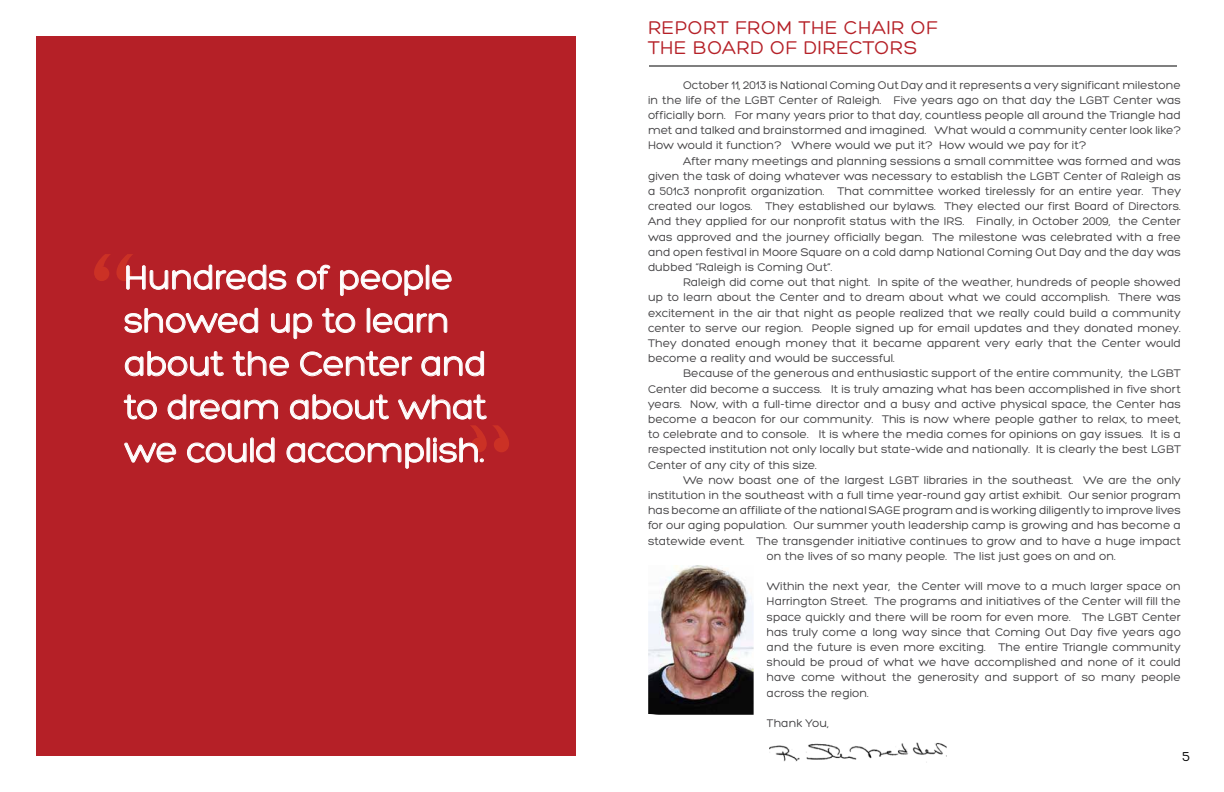
<style>
.page{position:relative;width:1224px;height:792px;background:#fff}
.page>*{position:absolute;margin:0;border:0;box-sizing:border-box;transform-origin:0 0}
.t1{font:700 97.2px "Novecentowide";color:#ed4b24}
.t2{font:36px/43.2px "Hero";letter-spacing:-.02em;color:#fff}
.t3{font:20px/20px "Hero";letter-spacing:.02em;color:#b52027}
.t4{font:14px "Hero";color:#000}
.t5{font:12px/15.2px "Hero";color:#414042;text-align:justify}
</style>
<div class="page">
<div style="left:1169px;top:737px;width:36px;height:36px;border:1px solid #fff;border-radius:50%"></div>
<div style="left:36px;top:36px;width:540px;height:720px;background:#b52027"></div>
<hr style="left:649px;top:66px;width:528px;height:1px;background:#000101">
<img style="left:769px;top:742px;width:178px;height:20px">
<img style="left:648px;top:565px;width:106px;height:150px">
<svg style="left:123px;top:264px;width:364px;height:205px"></svg>
<h1 class="t1" style="left:86px;top:228px;width:56px">“</h1>
<h2 class="t2" style="left:124px;top:256px;width:365px">Hundreds of people showed up to learn about the Center and to dream about what we could accomplish.</h2>
<h3 class="t3" style="left:648px;top:18px;width:292px">REPORT FROM THE CHAIR OF<br>THE BOARD OF DIRECTORS</h3>
<p class="t5" style="left:648px;top:77px;width:535px;text-indent:35px">October 11, 2013 is National Coming Out Day and it represents a very significant milestone in the life of the LGBT Center of Raleigh. Five years ago on that day the LGBT Center was officially born. For many years prior to that day, countless people all around the Triangle had met and talked and brainstormed and imagined. What would a community center look like?<br>How would it function? Where would we put it? How would we pay for it?</p>
<p class="t5" style="left:648px;top:153px;width:535px;text-indent:35px">After many meetings and planning sessions a small committee was formed and was given the task of doing whatever was necessary to establish the LGBT Center of Raleigh as a 501c3 nonprofit organization. That committee worked tirelessly for an entire year. They created our logos. They established our bylaws. They elected our first Board of Directors.<br>And they applied for our nonprofit status with the IRS. Finally, in October 2009, the Center was approved and the journey officially began. The milestone was celebrated with a free and open festival in Moore Square on a cold damp National Coming Out Day and the day was dubbed “Raleigh is Coming Out”.</p>
<p class="t5" style="left:648px;top:275px;width:535px;text-indent:35px">Raleigh did come out that night. In spite of the weather, hundreds of people showed up to learn about the Center and to dream about what we could accomplish. There was excitement in the air that night as people realized that we really could build a community center to serve our region. People signed up for email updates and they donated money.<br>They donated enough money that it became apparent very early that the Center would become a reality and would be successful.</p>
<p class="t5" style="left:648px;top:366px;width:535px;text-indent:35px">Because of the generous and enthusiastic support of the entire community, the LGBT Center did become a success. It is truly amazing what has been accomplished in five short years. Now, with a full-time director and a busy and active physical space, the Center has become a beacon for our community. This is now where people gather to relax, to meet, to celebrate and to console. It is where the media comes for opinions on gay issues. It is a respected institution not only locally but state-wide and nationally. It is clearly the best LGBT Center of any city of this size.</p>
<p class="t5" style="left:683px;top:472px;width:500px">We now boast one of the largest LGBT libraries in the southeast. We are the only</p>
<p class="t5" style="left:648px;top:488px;width:535px">institution in the southeast with a full time year-round gay artist exhibit. Our senior program</p>
<p class="t5" style="left:648px;top:503px;width:535px">has become an affiliate of the national SAGE program and is working diligently to improve lives</p>
<p class="t5" style="left:648px;top:518px;width:534px">for our aging population. Our summer youth leadership camp is growing and has become a</p>
<p class="t5" style="left:648px;top:533px;width:535px">statewide event. The transgender initiative continues to grow and to have a huge impact</p>
<p class="t5" style="left:767px;top:548px;width:351px">on the lives of so many people. The list just goes on and on.</p>
<p class="t5" style="left:767px;top:579px;width:416px">Within the next year, the Center will move to a much larger space on Harrington Street. The programs and initiatives of the Center will fill the space quickly and there will be room for even more. The LGBT Center has truly come a long way since that Coming Out Day five years ago and the future is even more exciting. The entire Triangle community should be proud of what we have accomplished and none of it could have come without the generosity and support of so many people across the region.</p>
<p class="t5" style="left:767px;top:716px;width:64px">Thank You,</p>
<p class="t4" style="left:1182px;top:749px;width:9px">5</p>
</div>
